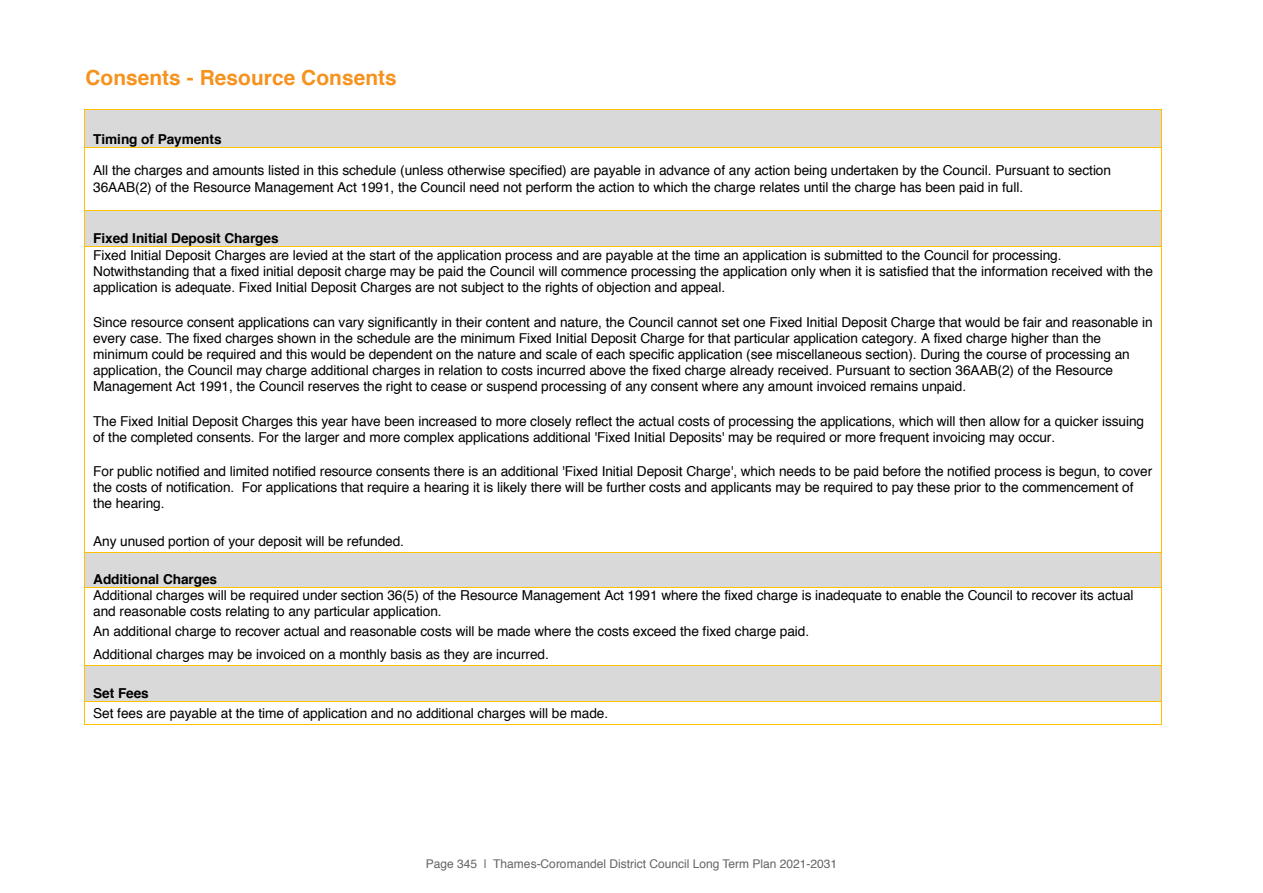
<style>
.page{position:relative;width:1263px;height:893px;background:#fff}
.page>*{position:absolute;margin:0;border:0;box-sizing:border-box;transform-origin:0 0}
.t1{font:700 20.85px "Helvetica";letter-spacing:.005em;color:#f6921e}
.t2{font:13.65px/16.2px "Helvetica";letter-spacing:-.005em;color:#000}
.t3{font:700 13.65px "Helvetica";letter-spacing:-.005em;color:#000}
.t4{font:12px "Helvetica";color:#636466}
</style>
<div class="page">
<div style="left:85px;top:110px;width:439px;height:37px;background:#d9d9d9"></div>
<div style="left:524px;top:110px;width:103px;height:37px;background:#d9d9d9"></div>
<div style="left:627px;top:110px;width:94px;height:37px;background:#d9d9d9"></div>
<div style="left:721px;top:110px;width:440px;height:37px;background:#d9d9d9"></div>
<hr style="left:85px;top:109px;width:439px;height:1px;background:#ffc000">
<hr style="left:525px;top:109px;width:102px;height:1px;background:#ffc000">
<hr style="left:627px;top:109px;width:94px;height:1px;background:#ffc000">
<hr style="left:722px;top:109px;width:439px;height:1px;background:#ffc000">
<hr style="left:85px;top:110px;width:1px;height:37px;background:#ffc000">
<hr style="left:1161px;top:110px;width:1px;height:37px;background:#ffc000">
<hr style="left:85px;top:147px;width:439px;height:1px;background:#ffc000">
<hr style="left:525px;top:147px;width:102px;height:1px;background:#ffc000">
<hr style="left:627px;top:147px;width:94px;height:1px;background:#ffc000">
<hr style="left:722px;top:147px;width:439px;height:1px;background:#ffc000">
<hr style="left:85px;top:148px;width:1px;height:62px;background:#ffc000">
<hr style="left:1161px;top:148px;width:1px;height:62px;background:#ffc000">
<div style="left:85px;top:210px;width:439px;height:37px;background:#d9d9d9"></div>
<div style="left:524px;top:210px;width:103px;height:37px;background:#d9d9d9"></div>
<div style="left:627px;top:210px;width:94px;height:37px;background:#d9d9d9"></div>
<div style="left:721px;top:210px;width:440px;height:37px;background:#d9d9d9"></div>
<hr style="left:85px;top:210px;width:439px;height:1px;background:#ffc000">
<hr style="left:525px;top:210px;width:102px;height:1px;background:#ffc000">
<hr style="left:627px;top:210px;width:94px;height:1px;background:#ffc000">
<hr style="left:722px;top:210px;width:439px;height:1px;background:#ffc000">
<hr style="left:85px;top:210px;width:1px;height:37px;background:#ffc000">
<hr style="left:1161px;top:210px;width:1px;height:37px;background:#ffc000">
<hr style="left:85px;top:247px;width:439px;height:1px;background:#ffc000">
<hr style="left:525px;top:247px;width:102px;height:1px;background:#ffc000">
<hr style="left:627px;top:247px;width:94px;height:1px;background:#ffc000">
<hr style="left:722px;top:247px;width:439px;height:1px;background:#ffc000">
<hr style="left:85px;top:247px;width:1px;height:49px;background:#ffc000">
<hr style="left:1161px;top:247px;width:1px;height:49px;background:#ffc000">
<svg style="left:1161px;top:296px;width:1px;height:18px"></svg>
<hr style="left:85px;top:314px;width:1px;height:81px;background:#ffc000">
<hr style="left:1161px;top:314px;width:1px;height:81px;background:#ffc000">
<svg style="left:1161px;top:395px;width:1px;height:18px"></svg>
<hr style="left:85px;top:413px;width:1px;height:32px;background:#ffc000">
<hr style="left:1161px;top:413px;width:1px;height:32px;background:#ffc000">
<svg style="left:1161px;top:445px;width:1px;height:18px"></svg>
<hr style="left:85px;top:463px;width:1px;height:49px;background:#ffc000">
<hr style="left:1161px;top:463px;width:1px;height:49px;background:#ffc000">
<div style="left:85px;top:553px;width:439px;height:34px;background:#d9d9d9"></div>
<div style="left:524px;top:553px;width:103px;height:34px;background:#d9d9d9"></div>
<div style="left:627px;top:553px;width:94px;height:34px;background:#d9d9d9"></div>
<div style="left:721px;top:553px;width:440px;height:34px;background:#d9d9d9"></div>
<hr style="left:85px;top:552px;width:439px;height:1px;background:#ffc000">
<hr style="left:525px;top:552px;width:102px;height:1px;background:#ffc000">
<hr style="left:627px;top:552px;width:94px;height:1px;background:#ffc000">
<hr style="left:722px;top:552px;width:439px;height:1px;background:#ffc000">
<svg style="left:1161px;top:512px;width:1px;height:41px"></svg>
<hr style="left:85px;top:553px;width:1px;height:34px;background:#ffc000">
<hr style="left:1161px;top:553px;width:1px;height:34px;background:#ffc000">
<hr style="left:85px;top:587px;width:439px;height:1px;background:#ffc000">
<hr style="left:525px;top:587px;width:102px;height:1px;background:#ffc000">
<hr style="left:627px;top:587px;width:94px;height:1px;background:#ffc000">
<hr style="left:722px;top:587px;width:439px;height:1px;background:#ffc000">
<hr style="left:85px;top:587px;width:1px;height:33px;background:#ffc000">
<hr style="left:1161px;top:587px;width:1px;height:33px;background:#ffc000">
<div style="left:85px;top:666px;width:439px;height:35px;background:#d9d9d9"></div>
<div style="left:524px;top:666px;width:103px;height:35px;background:#d9d9d9"></div>
<div style="left:627px;top:666px;width:94px;height:35px;background:#d9d9d9"></div>
<div style="left:721px;top:666px;width:440px;height:35px;background:#d9d9d9"></div>
<hr style="left:85px;top:666px;width:439px;height:1px;background:#ffc000">
<hr style="left:525px;top:666px;width:102px;height:1px;background:#ffc000">
<hr style="left:627px;top:666px;width:94px;height:1px;background:#ffc000">
<hr style="left:722px;top:666px;width:439px;height:1px;background:#ffc000">
<svg style="left:1161px;top:620px;width:1px;height:46px"></svg>
<hr style="left:85px;top:666px;width:1px;height:35px;background:#ffc000">
<hr style="left:1161px;top:666px;width:1px;height:35px;background:#ffc000">
<hr style="left:85px;top:701px;width:439px;height:1px;background:#ffc000">
<hr style="left:525px;top:701px;width:102px;height:1px;background:#ffc000">
<hr style="left:627px;top:701px;width:94px;height:1px;background:#ffc000">
<hr style="left:722px;top:701px;width:439px;height:1px;background:#ffc000">
<hr style="left:85px;top:724px;width:1076px;height:1px;background:#ffc000">
<svg style="left:1161px;top:701px;width:1px;height:24px"></svg>
<h1 class="t1" style="left:85px;top:61px;width:313px">Consents - Resource Consents</h1>
<p class="t3" style="left:93px;top:128px;width:130px">Timing of Payments</p>
<p class="t2" style="left:93px;top:163px;width:1019px">All the charges and amounts listed in this schedule (unless otherwise specified) are payable in advance of any action being undertaken by the Council. Pursuant to section<br>36AAB(2) of the Resource Management Act 1991, the Council need not perform the action to which the charge relates until the charge has been paid in full.</p>
<p class="t3" style="left:93px;top:228px;width:187px">Fixed Initial Deposit Charges</p>
<p class="t2" style="left:93px;top:248px;width:1061px">Fixed Initial Deposit Charges are levied at the start of the application process and are payable at the time an application is submitted to the Council for processing.<br>Notwithstanding that a fixed initial deposit charge may be paid the Council will commence processing the application only when it is satisfied that the information received with the application is adequate. Fixed Initial Deposit Charges are not subject to the rights of objection and appeal.</p>
<p class="t2" style="left:93px;top:314px;width:1061px">Since resource consent applications can vary significantly in their content and nature, the Council cannot set one Fixed Initial Deposit Charge that would be fair and reasonable in every case. The fixed charges shown in the schedule are the minimum Fixed Initial Deposit Charge for that particular application category. A fixed charge higher than the minimum could be required and this would be dependent on the nature and scale of each specific application (see miscellaneous section). During the course of processing an application, the Council may charge additional charges in relation to costs incurred above the fixed charge already received. Pursuant to section 36AAB(2) of the Resource Management Act 1991, the Council reserves the right to cease or suspend processing of any consent where any amount invoiced remains unpaid.</p>
<p class="t2" style="left:93px;top:413px;width:1052px">The Fixed Initial Deposit Charges this year have been increased to more closely reflect the actual costs of processing the applications, which will then allow for a quicker issuing of the completed consents. For the larger and more complex applications additional 'Fixed Initial Deposits' may be required or more frequent invoicing may occur.</p>
<p class="t2" style="left:93px;top:464px;width:1060px">For public notified and limited notified resource consents there is an additional 'Fixed Initial Deposit Charge', which needs to be paid before the notified process is begun, to cover the costs of notification. For applications that require a hearing it is likely there will be further costs and applicants may be required to pay these prior to the commencement of the hearing.</p>
<p class="t2" style="left:93px;top:533px;width:312px">Any unused portion of your deposit will be refunded.</p>
<p class="t3" style="left:93px;top:568px;width:125px">Additional Charges</p>
<p class="t2" style="left:93px;top:588px;width:1042px">Additional charges will be required under section 36(5) of the Resource Management Act 1991 where the fixed charge is inadequate to enable the Council to recover its actual and reasonable costs relating to any particular application.</p>
<p class="t2" style="left:93px;top:620px;width:717px;line-height:23.1px">An additional charge to recover actual and reasonable costs will be made where the costs exceed the fixed charge paid.<br>Additional charges may be invoiced on a monthly basis as they are incurred.</p>
<p class="t3" style="left:93px;top:682px;width:57px">Set Fees</p>
<p class="t2" style="left:93px;top:705px;width:516px">Set fees are payable at the time of application and no additional charges will be made.</p>
<p class="t4" style="left:426px;top:855px;width:413px">Page 345 | Thames-Coromandel District Council Long Term Plan 2021-2031</p>
</div>
